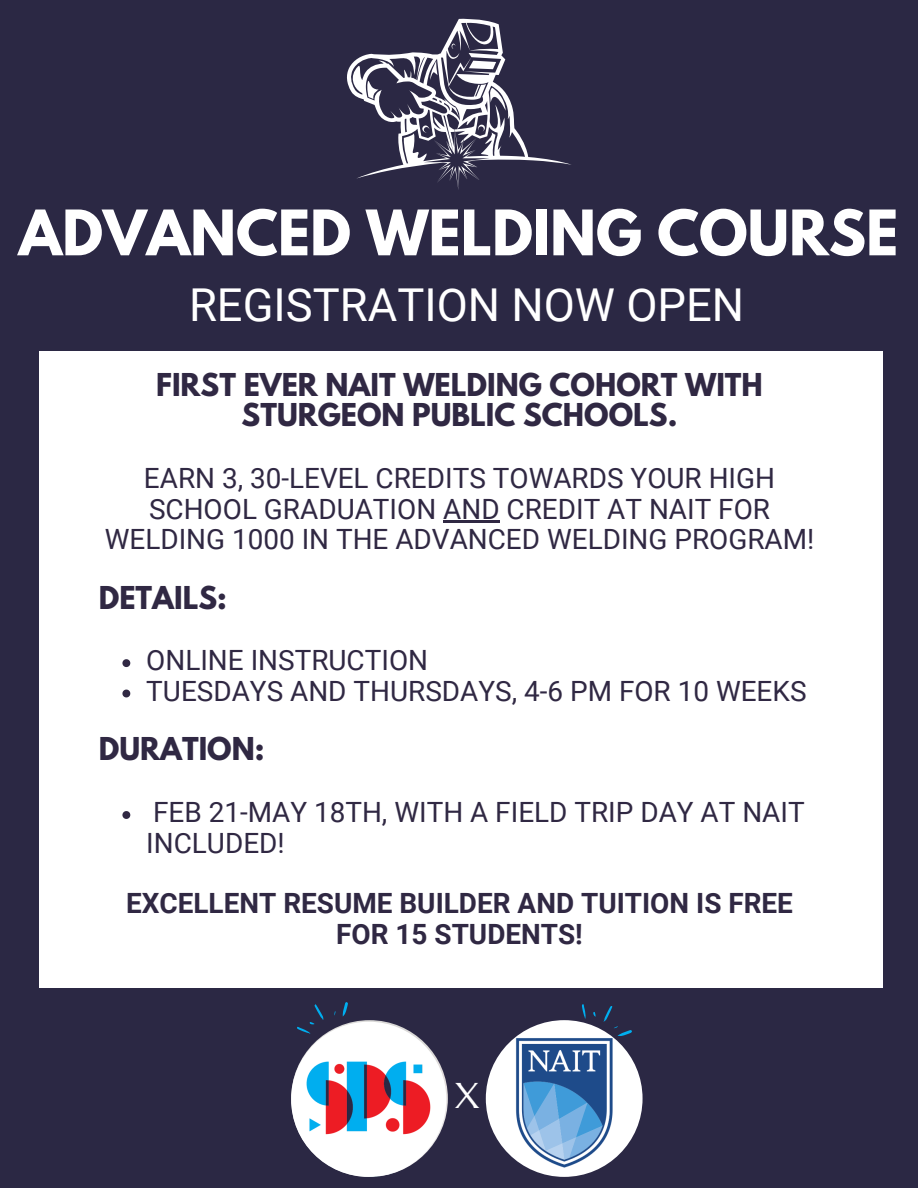
<style>
.page{position:relative;width:918px;height:1188px;background:#2b2844}
.page>*{position:absolute;margin:0;border:0;box-sizing:border-box;transform-origin:0 0}
.t1{font:700 55.5px "League Spartan";color:#fff}
.t2{font:45.3px "Roboto";color:#fff}
.t3{font:35.85px "Marcellus";color:#fff}
.t4{font:27.9px/30.3px "Roboto";color:#302843}
.t5{font:700 27.9px/30.3px "League Spartan";color:#302843;text-align:center}
.t6{font:700 27.9px/30.3px "Roboto";color:#302843;text-align:center}
</style>
<div class="page">
<img style="left:486px;top:1020px;width:157px;height:157px;border-radius:50%">
<svg style="left:582px;top:1004px;width:14px;height:15px"></svg>
<svg style="left:603px;top:1006px;width:29px;height:35px"></svg>
<svg style="left:297px;top:1004px;width:27px;height:32px"></svg>
<svg style="left:334px;top:1002px;width:14px;height:15px"></svg>
<img style="left:291px;top:1020px;width:157px;height:157px;border-radius:50%">
<div style="left:291px;top:1022px;width:155px;height:155px;background:#fff;border-radius:50%"></div>
<img style="left:306px;top:1061px;width:125px;height:74px">
<svg style="left:347px;top:18px;width:224px;height:172px"></svg>
<div style="left:40px;top:351px;width:842px;height:637px;background:#fff"></div>
<svg style="left:122px;top:659px;width:8px;height:8px"></svg>
<svg style="left:122px;top:690px;width:8px;height:7px"></svg>
<svg style="left:122px;top:811px;width:8px;height:8px"></svg>
<hr style="left:443px;top:521px;width:57px;height:2px;background:#302843">
<h1 class="t1" style="left:19px;top:205px;width:881px">ADVANCED WELDING COURSE</h1>
<h2 class="t2" style="left:189px;top:279px;width:557px">REGISTRATION NOW OPEN</h2>
<p class="t5" style="left:156px;top:373px;width:608px">FIRST EVER NAIT WELDING COHORT WITH<br>STURGEON PUBLIC SCHOOLS.</p>
<p class="t4" style="left:105px;top:464px;width:711px;text-align:center">EARN 3, 30-LEVEL CREDITS TOWARDS YOUR HIGH<br>SCHOOL GRADUATION AND CREDIT AT NAIT FOR<br>WELDING 1000 IN THE ADVANCED WELDING PROGRAM!</p>
<p class="t5" style="left:99px;top:586px;width:130px">DETAILS:</p>
<p class="t4" style="left:146px;top:646px;width:662px">ONLINE INSTRUCTION<br>TUESDAYS AND THURSDAYS, 4-6 PM FOR 10 WEEKS</p>
<p class="t5" style="left:99px;top:738px;width:167px">DURATION:</p>
<p class="t4" style="left:146px;top:798px;width:660px">FEB 21-MAY 18TH, WITH A FIELD TRIP DAY AT NAIT<br>INCLUDED!</p>
<p class="t6" style="left:126px;top:889px;width:668px">EXCELLENT RESUME BUILDER AND TUITION IS FREE<br>FOR 15 STUDENTS!</p>
<p class="t3" style="left:455px;top:1073px;width:26px">X</p>
</div>
